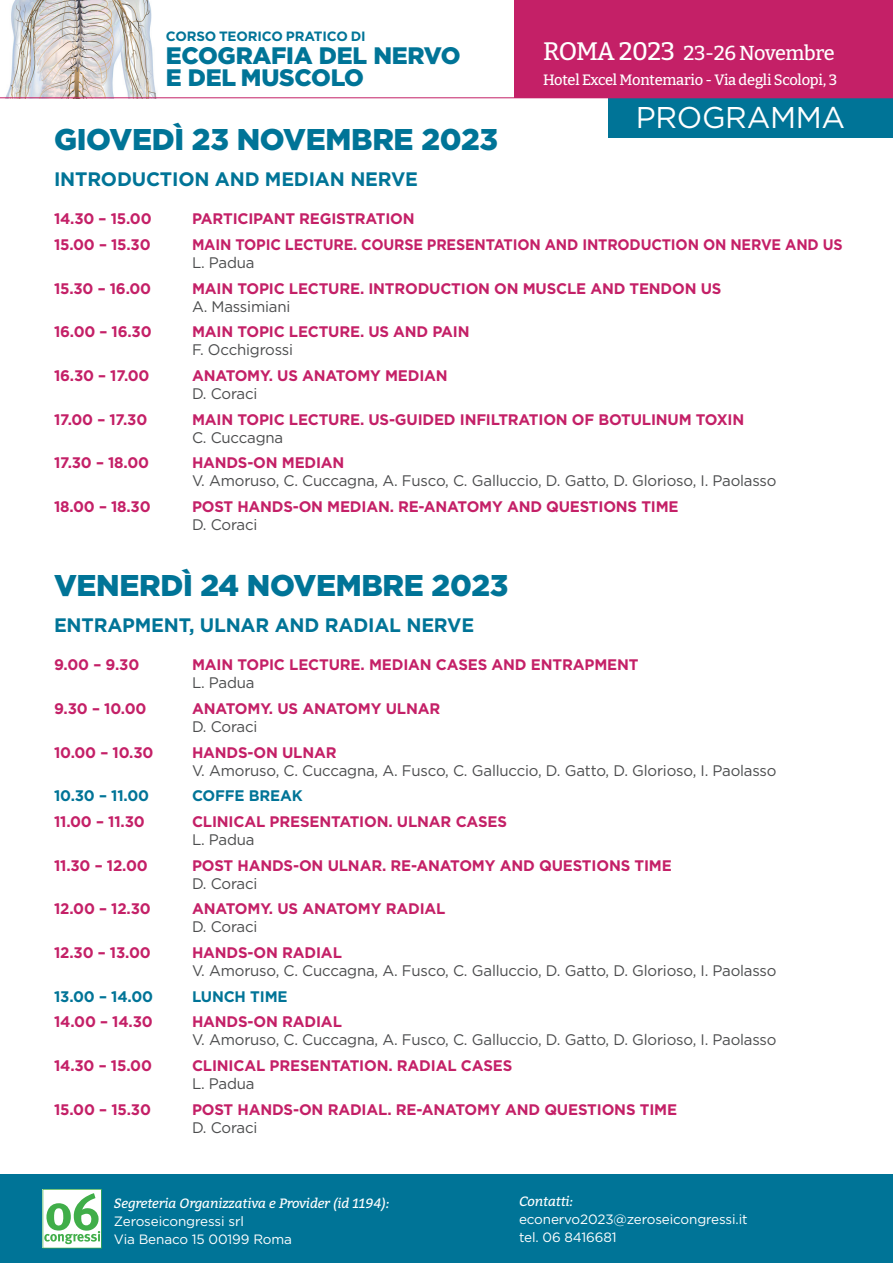
<style>
.page{position:relative;width:893px;height:1263px;background:#fff}
.page>*{position:absolute;margin:0;border:0;box-sizing:border-box;transform-origin:0 0}
.t1{font:900 30px "Gotham";letter-spacing:-.01em;color:#007497}
.t2{font:30px "Gotham";letter-spacing:-.01em;color:#fff}
.t3{font:900 23.85px/21.5px "Gotham";letter-spacing:-.01em;color:#007497}
.t4{font:500 20.25px "Bitter";letter-spacing:-.015em;color:#fff}
.t5{font:700 19.5px "Gotham";letter-spacing:-.01em;color:#007497}
.t6{font:700 15.3px "Gotham";letter-spacing:-.01em;color:#c42067}
.t7{font:15.3px "Gotham";letter-spacing:-.01em;color:#4b4c4d}
.t8{font:700 15.3px "Gotham";letter-spacing:-.01em;color:#c42067;scale:.94 1}
.t9{font:700 15.3px "Gotham";letter-spacing:-.01em;color:#007497}
.t10{font:500 15px "Bitter";letter-spacing:-.015em;color:#fff}
.t11{font:13.5px/18px "Gotham";letter-spacing:-.01em;color:#fff}
.t12{font:italic 13.5px "Bitter";letter-spacing:-.01em;color:#fff}
.t13{font:700 13.5px "Gotham";letter-spacing:-.01em;color:#007497}
.s1{font-size:25.35px}
</style>
<div class="page">
<div style="left:608px;top:45px;width:285px;height:93px;background:#007497"></div>
<img style="left:6px;top:0;width:151px;height:97px">
<div style="left:514px;top:0;width:379px;height:97px;background:#c42067"></div>
<hr style="left:0;top:97px;width:893px;height:1px;background:#c42067">
<div style="left:0;top:1174px;width:893px;height:89px;background:#007497"></div>
<svg style="left:43px;top:1189px;width:59px;height:59px;background:#b9e1bc"></svg>
<p class="t13" style="left:166px;top:27px;width:201px">CORSO TEORICO PRATICO DI</p>
<h2 class="t3" style="left:166px;top:45px;width:296px">ECOGRAFIA DEL NERVO<br>E DEL MUSCOLO</h2>
<h3 class="t4" style="left:543px;top:40px;width:293px"><span class="s1">ROMA 2023</span> 23-26 Novembre</h3>
<p class="t10" style="left:543px;top:71px;width:296px">Hotel Excel Montemario - Via degli Scolopi, 3</p>
<h1 class="t2" style="left:636px;top:99px;width:211px">PROGRAMMA</h1>
<h1 class="t1" style="left:54px;top:119px;width:446px">GIOVEDÌ 23 NOVEMBRE 2023</h1>
<p class="t5" style="left:54px;top:166px;width:366px">INTRODUCTION AND MEDIAN NERVE</p>
<p class="t6" style="left:54px;top:209px;width:99px">14.30 – 15.00</p>
<p class="t6" style="left:192px;top:209px;width:224px">PARTICIPANT REGISTRATION</p>
<p class="t6" style="left:54px;top:235px;width:98px">15.00 – 15.30</p>
<p class="t8" style="left:192px;top:235px;width:694px">MAIN TOPIC LECTURE. COURSE PRESENTATION AND INTRODUCTION ON NERVE AND US</p>
<p class="t7" style="left:192px;top:253px;width:64px">L. Padua</p>
<p class="t6" style="left:54px;top:278px;width:99px">15.30 – 16.00</p>
<p class="t6" style="left:192px;top:278px;width:531px">MAIN TOPIC LECTURE. INTRODUCTION ON MUSCLE AND TENDON US</p>
<p class="t7" style="left:192px;top:297px;width:100px">A. Massimiani</p>
<p class="t6" style="left:54px;top:322px;width:99px">16.00 – 16.30</p>
<p class="t6" style="left:192px;top:322px;width:279px">MAIN TOPIC LECTURE. US AND PAIN</p>
<p class="t7" style="left:192px;top:340px;width:103px">F. Occhigrossi</p>
<p class="t6" style="left:54px;top:366px;width:97px">16.30 – 17.00</p>
<p class="t6" style="left:192px;top:366px;width:257px">ANATOMY. US ANATOMY MEDIAN</p>
<p class="t7" style="left:192px;top:384px;width:67px">D. Coraci</p>
<p class="t6" style="left:54px;top:409px;width:95px">17.00 – 17.30</p>
<p class="t6" style="left:192px;top:409px;width:554px">MAIN TOPIC LECTURE. US-GUIDED INFILTRATION OF BOTULINUM TOXIN</p>
<p class="t7" style="left:192px;top:428px;width:93px">C. Cuccagna</p>
<p class="t6" style="left:54px;top:453px;width:97px">17.30 – 18.00</p>
<p class="t6" style="left:192px;top:453px;width:154px">HANDS-ON MEDIAN</p>
<p class="t7" style="left:192px;top:471px;width:586px">V. Amoruso, C. Cuccagna, A. Fusco, C. Galluccio, D. Gatto, D. Glorioso, I. Paolasso</p>
<p class="t6" style="left:54px;top:496px;width:98px">18.00 – 18.30</p>
<p class="t6" style="left:192px;top:496px;width:488px">POST HANDS-ON MEDIAN. RE-ANATOMY AND QUESTIONS TIME</p>
<p class="t7" style="left:192px;top:515px;width:67px">D. Coraci</p>
<h1 class="t1" style="left:54px;top:565px;width:456px">VENERDÌ 24 NOVEMBRE 2023</h1>
<p class="t5" style="left:54px;top:612px;width:422px">ENTRAPMENT, ULNAR AND RADIAL NERVE</p>
<p class="t6" style="left:54px;top:655px;width:87px">9.00 – 9.30</p>
<p class="t6" style="left:192px;top:655px;width:448px">MAIN TOPIC LECTURE. MEDIAN CASES AND ENTRAPMENT</p>
<p class="t7" style="left:192px;top:673px;width:64px">L. Padua</p>
<p class="t6" style="left:54px;top:699px;width:94px">9.30 – 10.00</p>
<p class="t6" style="left:192px;top:699px;width:250px">ANATOMY. US ANATOMY ULNAR</p>
<p class="t7" style="left:192px;top:717px;width:67px">D. Coraci</p>
<p class="t6" style="left:54px;top:742px;width:101px">10.00 – 10.30</p>
<p class="t6" style="left:192px;top:742px;width:146px">HANDS-ON ULNAR</p>
<p class="t7" style="left:192px;top:761px;width:586px">V. Amoruso, C. Cuccagna, A. Fusco, C. Galluccio, D. Gatto, D. Glorioso, I. Paolasso</p>
<p class="t9" style="left:54px;top:786px;width:97px">10.30 – 11.00</p>
<p class="t9" style="left:192px;top:786px;width:112px">COFFE BREAK</p>
<p class="t6" style="left:54px;top:811px;width:92px">11.00 – 11.30</p>
<p class="t6" style="left:192px;top:811px;width:317px">CLINICAL PRESENTATION. ULNAR CASES</p>
<p class="t7" style="left:192px;top:830px;width:64px">L. Padua</p>
<p class="t6" style="left:54px;top:855px;width:95px">11.30 – 12.00</p>
<p class="t6" style="left:192px;top:855px;width:481px">POST HANDS-ON ULNAR. RE-ANATOMY AND QUESTIONS TIME</p>
<p class="t7" style="left:192px;top:873px;width:67px">D. Coraci</p>
<p class="t6" style="left:54px;top:899px;width:98px">12.00 – 12.30</p>
<p class="t6" style="left:192px;top:899px;width:255px">ANATOMY. US ANATOMY RADIAL</p>
<p class="t7" style="left:192px;top:917px;width:67px">D. Coraci</p>
<p class="t6" style="left:54px;top:942px;width:98px">12.30 – 13.00</p>
<p class="t6" style="left:192px;top:942px;width:151px">HANDS-ON RADIAL</p>
<p class="t7" style="left:192px;top:961px;width:586px">V. Amoruso, C. Cuccagna, A. Fusco, C. Galluccio, D. Gatto, D. Glorioso, I. Paolasso</p>
<p class="t9" style="left:54px;top:986px;width:101px">13.00 – 14.00</p>
<p class="t9" style="left:192px;top:986px;width:97px">LUNCH TIME</p>
<p class="t6" style="left:54px;top:1012px;width:100px">14.00 – 14.30</p>
<p class="t6" style="left:192px;top:1012px;width:151px">HANDS-ON RADIAL</p>
<p class="t7" style="left:192px;top:1030px;width:586px">V. Amoruso, C. Cuccagna, A. Fusco, C. Galluccio, D. Gatto, D. Glorioso, I. Paolasso</p>
<p class="t6" style="left:54px;top:1055px;width:99px">14.30 – 15.00</p>
<p class="t6" style="left:192px;top:1055px;width:322px">CLINICAL PRESENTATION. RADIAL CASES</p>
<p class="t7" style="left:192px;top:1074px;width:64px">L. Padua</p>
<p class="t6" style="left:54px;top:1099px;width:99px">15.00 – 15.30</p>
<p class="t6" style="left:192px;top:1099px;width:487px">POST HANDS-ON RADIAL. RE-ANATOMY AND QUESTIONS TIME</p>
<p class="t7" style="left:192px;top:1117px;width:67px">D. Coraci</p>
<p class="t12" style="left:114px;top:1194px;width:277px">Segreteria Organizzativa e Provider (id 1194):</p>
<p class="t11" style="left:114px;top:1211px;width:180px">Zeroseicongressi srl<br>Via Benaco 15 00199 Roma</p>
<p class="t12" style="left:519px;top:1192px;width:56px">Contatti:</p>
<p class="t11" style="left:519px;top:1209px;width:230px">econervo2023@zeroseicongressi.it tel. 06 8416681</p>
</div>
